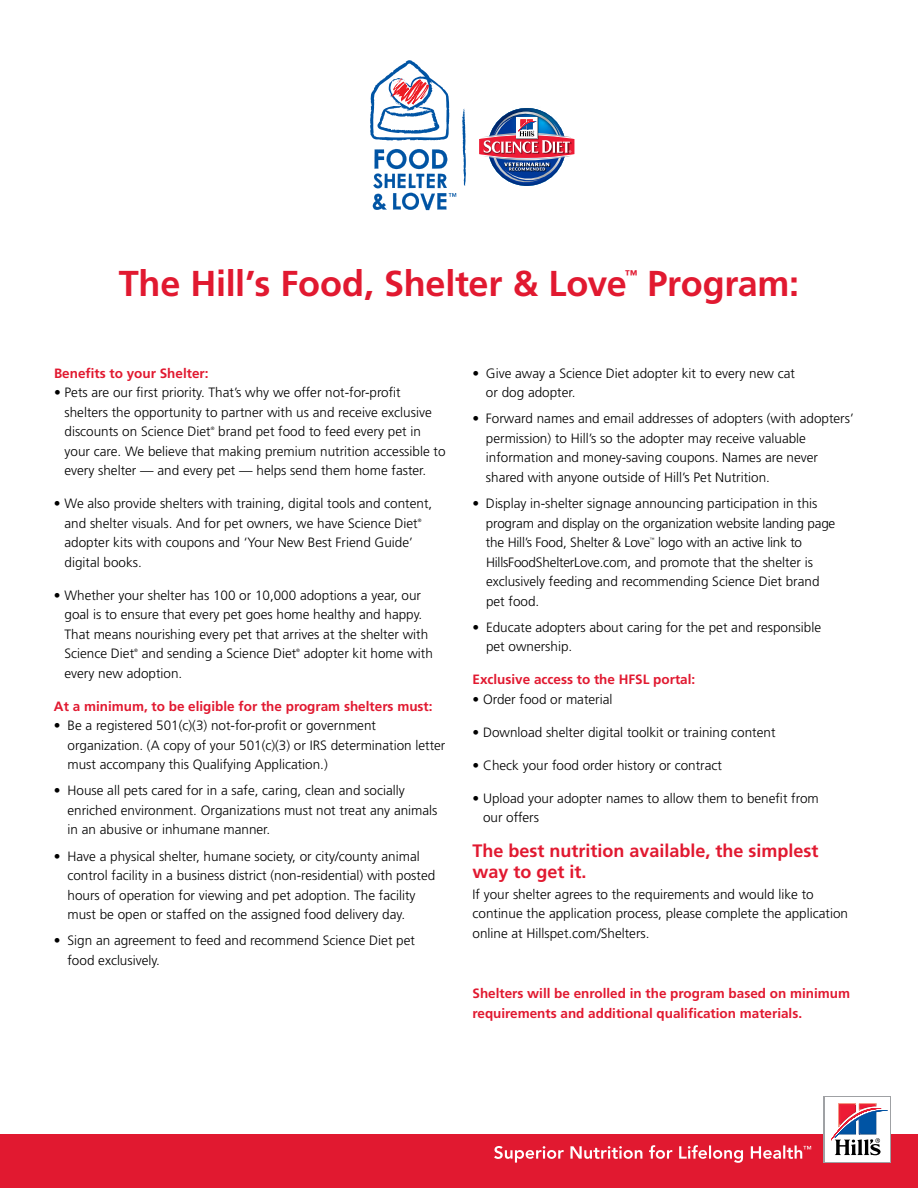
<style>
.page{position:relative;width:918px;height:1188px;background:#fff}
.page>*{position:absolute;margin:0;border:0;box-sizing:border-box;transform-origin:0 0}
.t1{font:700 36px "Frutiger LT";letter-spacing:-.005em;color:#e11930}
.t2{font:700 18px/21px "Frutiger LT";color:#e11930}
.t3{font:300 13.5px/19.5px "Frutiger LT";color:#000}
.t4{font:700 13.5px/19.5px "Frutiger LT";color:#e11930}
.t5{font:700 12.6px "Frutiger LT";color:#e11930}
.t6{font:300 4.8px "Frutiger LT";color:#000}
</style>
<div class="page">
<div style="left:0;top:1134px;width:918px;height:54px;background:#e11930"></div>
<svg style="left:494px;top:1145px;width:317px;height:18px"></svg>
<svg style="left:370px;top:60px;width:205px;height:150px"></svg>
<div style="left:824px;top:1096px;width:67px;height:67px;background:#9fa1a4"></div>
<div style="left:825px;top:1097px;width:65px;height:65px;background:#fff"></div>
<svg style="left:831px;top:1104px;width:57px;height:51px"></svg>
<h1 class="t1" style="left:119px;top:262px;width:510px">The Hill’s Food, Shelter &amp; Love</h1>
<p class="t5" style="left:625px;top:268px;width:14px">™</p>
<h1 class="t1" style="left:647px;top:262px;width:153px">Program:</h1>
<p class="t4" style="left:54px;top:363px;width:156px">Benefits to your Shelter:</p>
<p class="t3" style="left:65px;top:383px;width:369px;text-indent:-11px">• Pets are our first priority. That’s why we offer not-for-profit shelters the opportunity to partner with us and receive exclusive discounts on Science Diet</p>
<p class="t3" style="left:65px;top:422px;width:383px;text-indent:154px">brand pet food to feed every pet in your care. We believe that making premium nutrition accessible to every shelter — and every pet — helps send them home faster.</p>
<p class="t3" style="left:54px;top:494px;width:380px;text-align:center">• We also provide shelters with training, digital tools and content, and shelter visuals. And for pet owners, we have Science Diet</p>
<p class="t6" style="left:211px;top:426px;width:5px">®</p>
<p class="t6" style="left:418px;top:517px;width:5px">®</p>
<p class="t3" style="left:64px;top:533px;width:350px">adopter kits with coupons and ‘Your New Best Friend Guide’ digital books.</p>
<p class="t3" style="left:64px;top:585px;width:365px;text-indent:-11px">• Whether your shelter has 100 or 10,000 adoptions a year, our goal is to ensure that every pet goes home healthy and happy.<br>That means nourishing every pet that arrives at the shelter with Science Diet</p>
<p class="t6" style="left:134px;top:648px;width:5px">®</p>
<p class="t3" style="left:142px;top:644px;width:156px">and sending a Science Diet</p>
<p class="t6" style="left:296px;top:648px;width:5px">®</p>
<p class="t3" style="left:304px;top:644px;width:131px">adopter kit home with</p>
<p class="t3" style="left:65px;top:663px;width:119px">every new adoption.</p>
<p class="t4" style="left:54px;top:696px;width:380px">At a minimum, to be eligible for the program shelters must:</p>
<p class="t3" style="left:67px;top:716px;width:379px;text-indent:-14px">• Be a registered 501(c)(3) not-for-profit or government organization. (A copy of your 501(c)(3) or IRS determination letter must accompany this Qualifying Application.)</p>
<p class="t3" style="left:67px;top:781px;width:372px;text-indent:-14px">• House all pets cared for in a safe, caring, clean and socially enriched environment. Organizations must not treat any animals in an abusive or inhumane manner.</p>
<p class="t3" style="left:67px;top:846px;width:369px;text-indent:-14px">• Have a physical shelter, humane society, or city/county animal control facility in a business district (non-residential) with posted hours of operation for viewing and pet adoption. The facility must be open or staffed on the assigned food delivery day.</p>
<p class="t3" style="left:67px;top:931px;width:349px;text-indent:-14px">• Sign an agreement to feed and recommend Science Diet pet food exclusively.</p>
<p class="t3" style="left:486px;top:363px;width:310px;text-indent:-14px">• Give away a Science Diet adopter kit to every new cat or dog adopter.</p>
<p class="t3" style="left:486px;top:409px;width:369px;text-indent:-14px">• Forward names and email addresses of adopters (with adopters’ permission) to Hill’s so the adopter may receive valuable information and money-saving coupons. Names are never shared with anyone outside of Hill’s Pet Nutrition.</p>
<p class="t3" style="left:486px;top:494px;width:351px;text-indent:-14px">• Display in-shelter signage announcing participation in this program and display on the organization website landing page the Hill’s Food, Shelter &amp; Love</p>
<p class="t3" style="left:486px;top:533px;width:335px;text-indent:172px">logo with an active link to HillsFoodShelterLove.com, and promote that the shelter is exclusively feeding and recommending Science Diet brand pet food.</p>
<p class="t3" style="left:486px;top:618px;width:337px;text-indent:-14px">• Educate adopters about caring for the pet and responsible pet ownership.</p>
<p class="t4" style="left:473px;top:670px;width:224px">Exclusive access to the HFSL portal:</p>
<p class="t3" style="left:473px;top:690px;width:142px">• Order food or material</p>
<p class="t3" style="left:473px;top:723px;width:305px">• Download shelter digital toolkit or training content</p>
<p class="t3" style="left:473px;top:756px;width:251px">• Check your food order history or contract</p>
<p class="t3" style="left:483px;top:789px;width:337px;text-indent:-11px">• Upload your adopter names to allow them to benefit from our offers</p>
<h2 class="t2" style="left:472px;top:840px;width:348px">The best nutrition available, the simplest way to get it.</h2>
<p class="t3" style="left:472px;top:885px;width:377px">If your shelter agrees to the requirements and would like to continue the application process, please complete the application online at Hillspet.com/Shelters.</p>
<p class="t6" style="left:650px;top:537px;width:6px">™</p>
<p class="t4" style="left:472px;top:984px;width:379px">Shelters will be enrolled in the program based on minimum requirements and additional qualification materials.</p>
</div>
